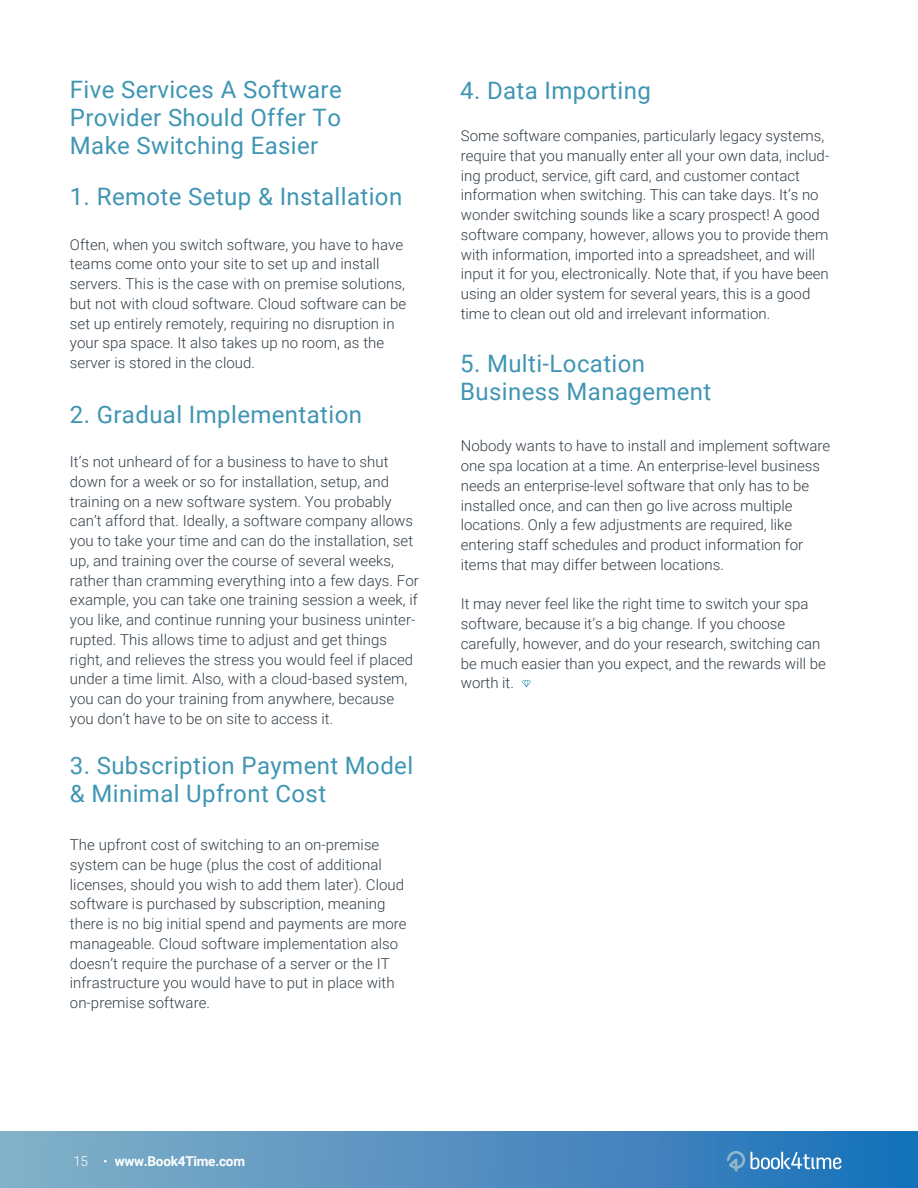
<style>
.page{position:relative;width:918px;height:1188px;background:#fff}
.page>*{position:absolute;margin:0;border:0;box-sizing:border-box;transform-origin:0 0}
.t1{font:24px/28.3px "Roboto";letter-spacing:.015em;color:#3f95b3}
.t2{font:300 15px/19.8px "Roboto";letter-spacing:.005em;color:#323e48}
.t3{font:700 13.5px "Roboto";letter-spacing:-.02em;color:#fff}
.s1{font-weight:300}
</style>
<div class="page">
<svg style="left:522px;top:680px;width:9px;height:7px"></svg>
<div style="left:0;top:1131px;width:918px;height:57px;background:linear-gradient(to right,#88b1c7,#1c70ba)"></div>
<svg style="left:751px;top:1152px;width:90px;height:17px"></svg>
<svg style="left:727px;top:1151px;width:18px;height:21px"></svg>
<h1 class="t1" style="left:70px;top:74px;width:273px;text-align:justify">Five Services A Software Provider Should Offer To Make Switching Easier</h1>
<h1 class="t1" style="left:70px;top:182px;width:334px">1. Remote Setup &amp; Installation</h1>
<p class="t2" style="left:70px;top:234px;width:338px">Often, when you switch software, you have to have teams come onto your site to set up and install servers. This is the case with on premise solutions, but not with cloud software. Cloud software can be set up entirely remotely, requiring no disruption in your spa space. It also takes up no room, as the server is stored in the cloud.</p>
<h1 class="t1" style="left:70px;top:399px;width:294px">2. Gradual Implementation</h1>
<p class="t2" style="left:70px;top:451px;width:351px">It’s not unheard of for a business to have to shut down for a week or so for installation, setup, and training on a new software system. You probably can’t afford that. Ideally, a software company allows you to take your time and can do the installation, set up, and training over the course of several weeks, rather than cramming everything into a few days. For example, you can take one training session a week, if you like, and continue running your business uninter&shy;rupted. This allows time to adjust and get things right, and relieves the stress you would feel if placed under a time limit. Also, with a cloud-based system, you can do your training from anywhere, because you don’t have to be on site to access it.</p>
<h1 class="t1" style="left:70px;top:750px;width:345px">3. Subscription Payment Model &amp; Minimal Upfront Cost</h1>
<p class="t2" style="left:70px;top:834px;width:338px">The upfront cost of switching to an on-premise system can be huge (plus the cost of additional licenses, should you wish to add them later). Cloud software is purchased by subscription, meaning there is no big initial spend and payments are more manageable. Cloud software implementation also doesn’t require the purchase of a server or the IT infrastructure you would have to put in place with on-premise software.</p>
<h1 class="t1" style="left:460px;top:76px;width:192px">4. Data Importing</h1>
<p class="t2" style="left:461px;top:125px;width:370px">Some software companies, particularly legacy systems, require that you manually enter all your own data, includ&shy;ing product, service, gift card, and customer contact information when switching. This can take days. It’s no wonder switching sounds like a scary prospect! A good software company, however, allows you to provide them with information, imported into a spreadsheet, and will input it for you, electronically. Note that, if you have been using an older system for several years, this is a good time to clean out old and irrelevant information.</p>
<h1 class="t1" style="left:460px;top:348px;width:253px">5. Multi-Location<br>Business Management</h1>
<p class="t2" style="left:461px;top:435px;width:371px">Nobody wants to have to install and implement software one spa location at a time. An enterprise-level business needs an enterprise-level software that only has to be installed once, and can then go live across multiple locations. Only a few adjustments are required, like entering staff schedules and product information for items that may differ between locations.</p>
<p class="t2" style="left:461px;top:593px;width:367px">It may never feel like the right time to switch your spa software, because it’s a big change. If you choose carefully, however, and do your research, switching can be much easier than you expect, and the rewards will be worth it.</p>
<p class="t3" style="left:73px;top:1152px;width:173px"><span class="s1">15 •</span> www.Book4Time.com</p>
</div>
